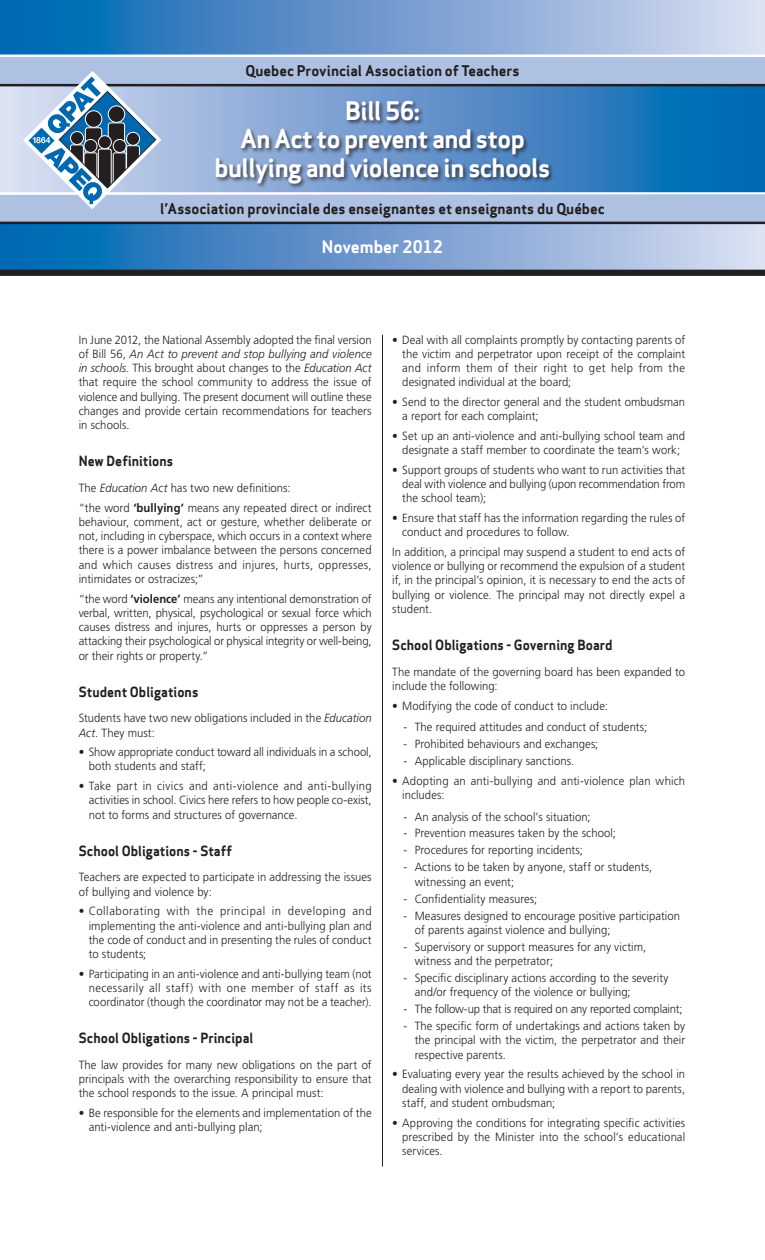
<style>
.page{position:relative;width:765px;height:1260px;background:#fff}
.page>*{position:absolute;margin:0;border:0;box-sizing:border-box;transform-origin:0 0}
.t1{font:25px/28.1px "Apex Sans Bold T";letter-spacing:-.025em;color:#fff;text-align:center}
.t2{font:16.88px "Apex Sans Bold T";color:#fff}
.t3{font:14.38px "Apex Sans Bold ST";color:#231f20}
.t4{font:13.75px "Apex Sans Bold T";letter-spacing:.005em;color:#231f20;scale:.95 1}
.t5{font:300 11.88px/14.2px "Frutiger LT Std";letter-spacing:.005em;color:#231f20;text-align:justify;scale:.95 1}
.t6{font:300 11.88px "Frutiger LT Std";letter-spacing:-.015em;color:#231f20;scale:.95 1}
.s1{font-style:italic}
.s2{font-weight:700}
</style>
<div class="page">
<svg style="left:0;top:0;width:765px;height:270px;background:#6c9dcf"></svg>
<svg style="left:0;top:86px;width:765px;height:106px;background:#468bc5"></svg>
<div style="left:0;top:57px;width:765px;height:27px;background:#aec1e3"></div>
<hr style="left:0;top:55px;width:765px;height:2px;background:#fff">
<hr style="left:0;top:84px;width:765px;height:2px;background:#231f20">
<div style="left:0;top:195px;width:765px;height:27px;background:#aec1e3"></div>
<hr style="left:0;top:192px;width:765px;height:3px;background:#fff">
<hr style="left:0;top:222px;width:765px;height:2px;background:#231f20">
<div style="left:0;top:270px;width:765px;height:6px;background:#231f20"></div>
<hr style="left:382px;top:335px;width:1px;height:831px;background:#231f20">
<svg style="left:23px;top:71px;width:139px;height:138px"></svg>
<div style="left:214px;top:99px;width:341px;height:90px;background:#231f20;opacity:.75"></div>
<p class="t3" style="left:246px;top:61px;width:275px">Quebec Provincial Association of Teachers</p>
<h1 class="t1" style="left:215px;top:97px;width:337px">Bill 56:<br>An Act to prevent and stop bullying and violence in schools</h1>
<p class="t3" style="left:160px;top:200px;width:446px">l’Association provinciale des enseignantes et enseignants du Québec</p>
<h2 class="t2" style="left:322px;top:236px;width:123px">November 2012</h2>
<p class="t5" style="left:79px;top:333px;width:310px">In June 2012, the National Assembly adopted the final version of Bill 56, <span class="s1">An Act to prevent and stop bullying and violence in schools</span>. This brought about changes to the <span class="s1">Education Act </span>that require the school community to address the issue of violence and bullying. The present document will outline these changes and provide certain recommendations for teachers in schools.</p>
<p class="t4" style="left:79px;top:452px;width:101px">New Definitions</p>
<p class="t5" style="left:79px;top:478px;width:310px;line-height:19.6px">The <span class="s1">Education Act</span> has two new definitions:<br>“the word <span class="s2">‘bullying’</span> means any repeated direct or indirect</p>
<p class="t5" style="left:79px;top:515px;width:310px">behaviour, comment, act or gesture, whether deliberate or not, including in cyberspace, which occurs in a context where there is a power imbalance between the persons concerned and which causes distress and injures, hurts, oppresses, intimidates or ostracizes;”</p>
<p class="t5" style="left:79px;top:591px;width:310px">“the word <span class="s2">‘violence’</span> means any intentional demonstration of verbal, written, physical, psychological or sexual force which causes distress and injures, hurts or oppresses a person by attacking their psychological or physical integrity or well-being, or their rights or property.”</p>
<p class="t4" style="left:79px;top:683px;width:127px">Student Obligations</p>
<p class="t5" style="left:79px;top:711px;width:310px">Students have two new obligations included in the <span class="s1">Education<br>Act</span>. They must:</p>
<p class="t5" style="left:89px;top:745px;width:299px;text-indent:-10px">• Show appropriate conduct toward all individuals in a school, both students and staff;</p>
<p class="t5" style="left:89px;top:779px;width:299px;text-indent:-10px">• Take part in civics and anti-violence and anti-bullying activities in school. Civics here refers to how people co-exist, not to forms and structures of governance.</p>
<p class="t4" style="left:79px;top:842px;width:163px">School Obligations - Staff</p>
<p class="t5" style="left:79px;top:870px;width:310px">Teachers are expected to participate in addressing the issues of bullying and violence by:</p>
<p class="t5" style="left:89px;top:904px;width:299px;text-indent:-10px">• Collaborating with the principal in developing and implementing the anti-violence and anti-bullying plan and the code of conduct and in presenting the rules of conduct to students;</p>
<p class="t5" style="left:89px;top:967px;width:299px;text-indent:-10px">• Participating in an anti-violence and anti-bullying team (not necessarily all staff) with one member of staff as its coordinator (though the coordinator may not be a teacher).</p>
<p class="t4" style="left:79px;top:1029px;width:185px">School Obligations - Principal</p>
<p class="t5" style="left:79px;top:1058px;width:310px">The law provides for many new obligations on the part of principals with the overarching responsibility to ensure that the school responds to the issue. A principal must:</p>
<p class="t5" style="left:89px;top:1106px;width:299px;text-indent:-10px">• Be responsible for the elements and implementation of the anti-violence and anti-bullying plan;</p>
<p class="t5" style="left:402px;top:333px;width:299px;text-indent:-10px">• Deal with all complaints promptly by contacting parents of the victim and perpetrator upon receipt of the complaint and inform them of their right to get help from the designated individual at the board;</p>
<p class="t5" style="left:402px;top:395px;width:299px;text-indent:-10px">• Send to the director general and the student ombudsman a report for each complaint;</p>
<p class="t5" style="left:392px;top:429px;width:310px;text-align:center">• Set up an anti-violence and anti-bullying school team and designate a staff member to coordinate the team’s work;</p>
<p class="t5" style="left:402px;top:463px;width:299px;text-indent:-10px">• Support groups of students who want to run activities that deal with violence and bullying (upon recommendation from the school team);</p>
<p class="t5" style="left:402px;top:511px;width:299px;text-indent:-10px">• Ensure that staff has the information regarding the rules of conduct and procedures to follow.</p>
<p class="t5" style="left:392px;top:545px;width:310px">In addition, a principal may suspend a student to end acts of violence or bullying or recommend the expulsion of a student if, in the principal’s opinion, it is necessary to end the acts of bullying or violence. The principal may not directly expel a student.</p>
<p class="t4" style="left:392px;top:636px;width:234px">School Obligations - Governing Board</p>
<p class="t5" style="left:392px;top:665px;width:310px">The mandate of the governing board has been expanded to include the following:</p>
<p class="t5" style="left:392px;top:699px;width:229px">• Modifying the code of conduct to include:</p>
<p class="t5" style="left:404px;top:720px;width:258px">- The required attitudes and conduct of students;</p>
<p class="t5" style="left:404px;top:737px;width:207px">- Prohibited behaviours and exchanges;</p>
<p class="t5" style="left:404px;top:754px;width:181px">- Applicable disciplinary sanctions.</p>
<p class="t5" style="left:402px;top:774px;width:299px;text-indent:-10px">• Adopting an anti-bullying and anti-violence plan which includes:</p>
<p class="t5" style="left:403px;top:809px;width:199px">- An analysis of the school’s situation;</p>
<p class="t5" style="left:403px;top:826px;width:225px">- Prevention measures taken by the school;</p>
<p class="t5" style="left:403px;top:843px;width:191px">- Procedures for reporting incidents;</p>
<p class="t5" style="left:415px;top:860px;width:252px;text-indent:-11px">- Actions to be taken by anyone, staff or students, witnessing an event;</p>
<p class="t5" style="left:403px;top:892px;width:142px">- Confidentiality measures;</p>
<p class="t5" style="left:415px;top:908px;width:281px;text-indent:-11px">- Measures designed to encourage positive participation of parents against violence and bullying;</p>
<p class="t5" style="left:415px;top:940px;width:245px;text-indent:-11px">- Supervisory or support measures for any victim, witness and the perpetrator;</p>
<p class="t5" style="left:415px;top:971px;width:269px;text-indent:-11px">- Specific disciplinary actions according to the severity and/or frequency of the violence or bullying;</p>
<p class="t6" style="left:403px;top:1002px;width:295px">- The follow-up that is required on any reported complaint;</p>
<p class="t5" style="left:415px;top:1019px;width:286px;text-indent:-11px">- The specific form of undertakings and actions taken by the principal with the victim, the perpetrator and their respective parents.</p>
<p class="t5" style="left:402px;top:1067px;width:299px;text-indent:-10px">• Evaluating every year the results achieved by the school in dealing with violence and bullying with a report to parents, staff, and student ombudsman;</p>
<p class="t5" style="left:402px;top:1116px;width:299px;text-indent:-10px">• Approving the conditions for integrating specific activities prescribed by the Minister into the school’s educational services.</p>
</div>
